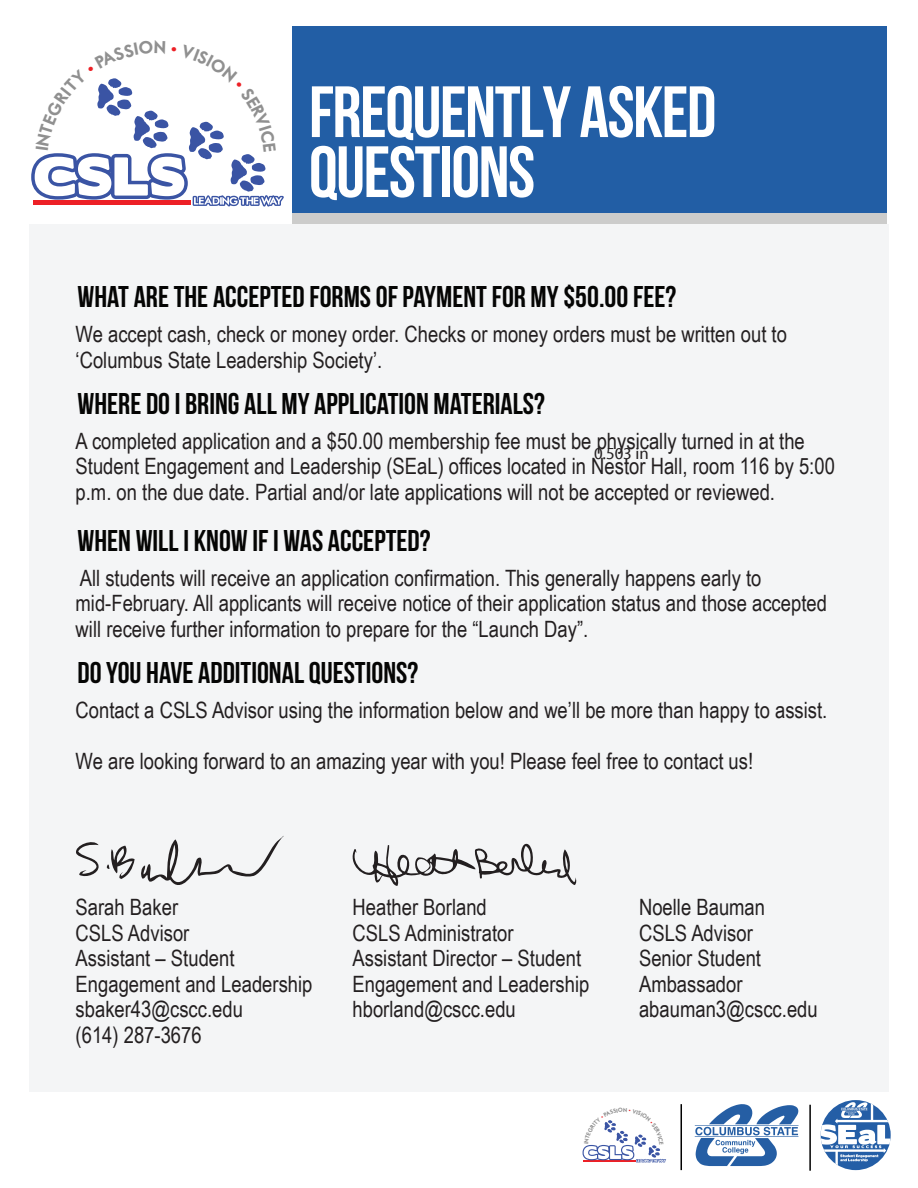
<style>
.page{position:relative;width:918px;height:1188px;background:#fff}
.page>*{position:absolute;margin:0;border:0;box-sizing:border-box;transform-origin:0 0}
.t1{font:72.45px/60px "Bebas Neue";letter-spacing:-.02em;color:#fff}
.t2{font:30px "Bebas Neue";color:#050504}
.t3{font:22.5px/25.5px "Arial Narrow";color:#231f20}
.t4{font:16.8px "Myriad Pro";color:#231f20}
</style>
<div class="page">
<div style="left:293px;top:27px;width:594px;height:197px;background:#225ea5"></div>
<div style="left:293px;top:213px;width:594px;height:11px;background:#cccccb"></div>
<div style="left:29px;top:224px;width:860px;height:868px;background:#f4f5f6"></div>
<svg style="left:695px;top:1104px;width:104px;height:62px"></svg>
<hr style="left:681px;top:1104px;width:1px;height:66px;background:#000">
<hr style="left:809px;top:1105px;width:2px;height:66px;background:#000">
<div style="left:821px;top:1100px;width:70px;height:70px;background:#245ea6;border-radius:50%"></div>
<svg style="left:821px;top:1102px;width:70px;height:63px"></svg>
<svg style="left:76px;top:842px;width:23px;height:35px"></svg>
<svg style="left:107px;top:836px;width:177px;height:49px"></svg>
<svg style="left:353px;top:844px;width:223px;height:42px"></svg>
<svg style="left:31px;top:78px;width:253px;height:129px"></svg>
<svg style="left:583px;top:1120px;width:83px;height:43px"></svg>
<h1 class="t1" style="left:309px;top:82px;width:409px">FREQUENTLY ASKED<br>QUESTIONS</h1>
<h2 class="t2" style="left:78px;top:280px;width:600px">WHAT ARE THE ACCEPTED FORMS OF PAYMENT FOR MY $50.00 FEE?</h2>
<p class="t3" style="left:76px;top:321px;width:713px">We accept cash, check or money order. Checks or money orders must be written out to ‘Columbus State Leadership Society’.</p>
<h2 class="t2" style="left:78px;top:387px;width:469px">WHERE DO I BRING ALL MY APPLICATION MATERIALS?</h2>
<p class="t3" style="left:76px;top:427px;width:761px">A completed application and a $50.00 membership fee must be physically turned in at the<br>Student Engagement and Leadership (SEaL) offices located in Nestor Hall, room 116 by 5:00 p.m. on the due date. Partial and/or late applications will not be accepted or reviewed.</p>
<h2 class="t2" style="left:78px;top:524px;width:355px">WHEN WILL I KNOW IF I WAS ACCEPTED?</h2>
<p class="t3" style="left:76px;top:564px;width:753px">All students will receive an application confirmation. This generally happens early to mid-February. All applicants will receive notice of their application status and those accepted will receive further information to prepare for the “Launch Day”.</p>
<h2 class="t2" style="left:78px;top:656px;width:342px">DO YOU HAVE ADDITIONAL QUESTIONS?</h2>
<p class="t3" style="left:76px;top:697px;width:753px">Contact a CSLS Advisor using the information below and we’ll be more than happy to assist.</p>
<p class="t3" style="left:76px;top:748px;width:679px">We are looking forward to an amazing year with you! Please feel free to contact us!</p>
<p class="t4" style="left:594px;top:444px;width:56px">0.503 in</p>
<p class="t3" style="left:76px;top:894px;width:238px">Sarah Baker<br>CSLS Advisor<br>Assistant – Student<br>Engagement and Leadership sbaker43@cscc.edu<br>(614) 287-3676</p>
<p class="t3" style="left:353px;top:894px;width:238px">Heather Borland<br>CSLS Administrator<br>Assistant Director – Student<br>Engagement and Leadership hborland@cscc.edu</p>
<p class="t3" style="left:639px;top:894px;width:180px">Noelle Bauman<br>CSLS Advisor<br>Senior Student<br>Ambassador abauman3@cscc.edu</p>
</div>
